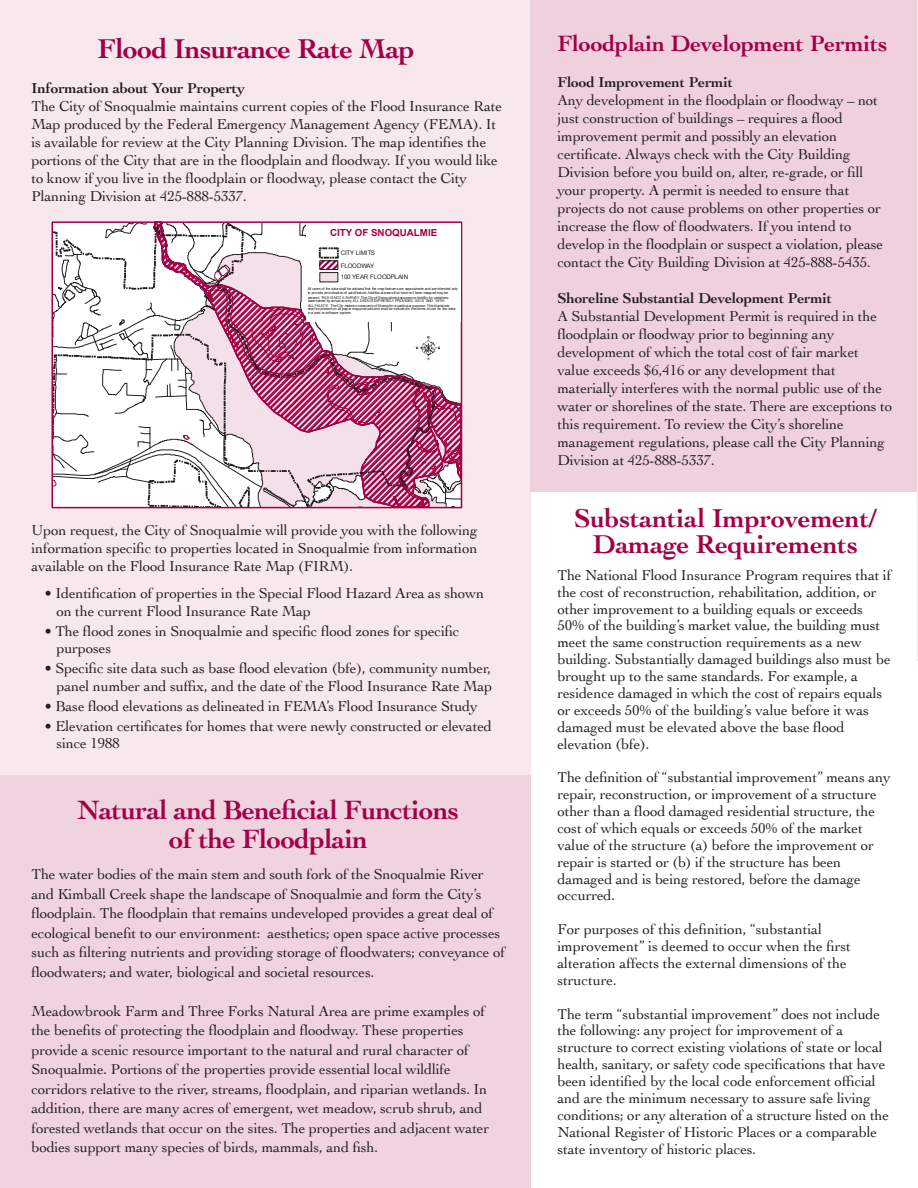
<style>
.page{position:relative;width:918px;height:1188px;background:#fff}
.page>*{position:absolute;margin:0;border:0;box-sizing:border-box;transform-origin:0 0}
.t1{font:700 28.5px "Cochin";letter-spacing:-.02em;color:#a30046}
.t2{font:700 27.75px/28.8px "Cochin";letter-spacing:-.02em;color:#a30046;text-align:center}
.t3{font:700 27px/25.8px "Cochin";letter-spacing:-.005em;color:#a30046;text-align:center}
.t4{font:700 23.25px "Cochin";letter-spacing:-.01em;color:#a30046}
.t5{font:15px/16.8px "Cochin";letter-spacing:-.01em;color:#231f20}
.t6{font:700 15px "Cochin";letter-spacing:-.01em;color:#231f20}
.t7{font:700 9.75px "Arial";color:#a30046}
.t8{font:6.15px/12.1px "Arial";letter-spacing:-.045em;color:#231f20}
.t9{font:3.75px/3.8px "Arial";letter-spacing:-.055em;color:#231f20}
</style>
<div class="page">
<div style="left:0;top:0;width:530px;height:776px;background:#f7e8ee"></div>
<div style="left:0;top:776px;width:530px;height:412px;background:#efd4e0"></div>
<div style="left:530px;top:0;width:388px;height:492px;background:#efd1de"></div>
<svg style="left:53px;top:222px;width:410px;height:286px"></svg>
<h1 class="t1" style="left:97px;top:32px;width:319px">Flood Insurance Rate Map</h1>
<p class="t6" style="left:31px;top:80px;width:215px">Information about Your Property</p>
<p class="t5" style="left:31px;top:97px;width:472px;line-height:18px">The City of Snoqualmie maintains current copies of the Flood Insurance Rate Map produced by the Federal Emergency Management Agency (FEMA). It is available for review at the City Planning Division. The map identifies the portions of the City that are in the floodplain and floodway. If you would like to know if you live in the floodplain or floodway, please contact the City Planning Division at 425-888-5337.</p>
<p class="t7" style="left:330px;top:226px;width:109px">CITY OF SNOQUALMIE</p>
<p class="t8" style="left:341px;top:247px;width:69px">CITY LIMITS<br>FLOODWAY<br>100 YEAR FLOODPLAIN</p>
<p class="t9" style="left:308px;top:287px;width:151px">All users of the data shall be advised that the map feature s are approxima te and are intended only to provide an in dicati on of sai d feature.Addi tion al a rea s th at have no t been mapp ed may be</p>
<p class="t9" style="left:308px;top:295px;width:142px">pre sen t. THIS IS NOT A SURVEY. Th e City of Snoqu almie a ssumes no lia bility for variations ascertained by actual survey.ALL DATA IS EXPRESSLY PROVIDED ´AS IS´ AND ´WITH</p>
<p class="t9" style="left:308px;top:303px;width:149px">ALL FAULTS´. The Ci ty makes n o warranty of fitness fo r a particul ar purpose. This di sclai mer shal l b e present on all pap er map prod ucts and shall be include d in the terms of use for this data ina web or software system.</p>
<p class="t5" style="left:31px;top:521px;width:448px;line-height:18px;text-align:justify">Upon request, the City of Snoqualmie will provide you with the following information specific to properties located in Snoqualmie from information available on the Flood Insurance Rate Map (FIRM).</p>
<p class="t5" style="left:56px;top:585px;width:429px;line-height:17.2px;text-indent:-12px">• Identification of properties in the Special Flood Hazard Area as shown on the current Flood Insurance Rate Map</p>
<p class="t5" style="left:56px;top:622px;width:405px;line-height:17.2px;text-indent:-12px">• The flood zones in Snoqualmie and specific flood zones for specific purposes</p>
<p class="t5" style="left:44px;top:660px;width:449px;line-height:17.2px;text-align:right">• Specific site data such as base flood elevation (bfe), community number, panel number and suffix, and the date of the Flood Insurance Rate Map</p>
<p class="t5" style="left:44px;top:698px;width:435px">• Base flood elevations as delineated in FEMA’s Flood Insurance Study</p>
<p class="t5" style="left:56px;top:718px;width:437px;line-height:17.2px;text-indent:-12px">• Elevation certificates for homes that were newly constructed or elevated since 1988</p>
<h2 class="t2" style="left:78px;top:795px;width:383px">Natural and Beneficial Functions of the Floodplain</h2>
<p class="t5" style="left:31px;top:865px;width:475px;line-height:19.5px">The water bodies of the main stem and south fork of the Snoqualmie River and Kimball Creek shape the landscape of Snoqualmie and form the City’s floodplain. The floodplain that remains undeveloped provides a great deal of ecological benefit to our environment: aesthetics; open space active processes such as filtering nutrients and providing storage of floodwaters; conveyance of floodwaters; and water, biological and societal resources.</p>
<p class="t5" style="left:31px;top:1001px;width:459px;line-height:19.5px">Meadowbrook Farm and Three Forks Natural Area are prime examples of the benefits of protecting the floodplain and floodway. These properties provide a scenic resource important to the natural and rural character of Snoqualmie. Portions of the properties provide essential local wildlife corridors relative to the river, streams, floodplain, and riparian wetlands. In addition, there are many acres of emergent, wet meadow, scrub shrub, and forested wetlands that occur on the sites. The properties and adjacent water bodies support many species of birds, mammals, and fish.</p>
<h3 class="t4" style="left:557px;top:29px;width:332px">Floodplain Development Permits</h3>
<p class="t6" style="left:557px;top:73px;width:177px">Flood Improvement Permit</p>
<p class="t5" style="left:557px;top:91px;width:327px;line-height:18px">Any development in the floodplain or floodway – not just construction of buildings – requires a flood improvement permit and possibly an elevation certificate. Always check with the City Building Division before you build on, alter, re-grade, or fill your property. A permit is needed to ensure that projects do not cause problems on other properties or increase the flow of floodwaters. If you intend to develop in the floodplain or suspect a violation, please contact the City Building Division at 425-888-5435.</p>
<p class="t6" style="left:557px;top:289px;width:276px">Shoreline Substantial Development Permit</p>
<p class="t5" style="left:557px;top:307px;width:336px;line-height:18px">A Substantial Development Permit is required in the floodplain or floodway prior to beginning any development of which the total cost of fair market value exceeds $6,416 or any development that materially interferes with the normal public use of the water or shorelines of the state. There are exceptions to this requirement. To review the City’s shoreline management regulations, please call the City Planning Division at 425-888-5337.</p>
<h3 class="t3" style="left:574px;top:505px;width:304px">Substantial Improvement/<br>Damage Requirements</h3>
<p class="t5" style="left:557px;top:567px;width:335px">The National Flood Insurance Program requires that if the cost of reconstruction, rehabilitation, addition, or other improvement to a building equals or exceeds 50% of the building’s market value, the building must meet the same construction requirements as a new building. Substantially damaged buildings also must be brought up to the same standards. For example, a residence damaged in which the cost of repairs equals or exceeds 50% of the building’s value before it was damaged must be elevated above the base flood elevation (bfe).</p>
<p class="t5" style="left:557px;top:769px;width:335px">The definition of “substantial improvement” means any repair, reconstruction, or improvement of a structure other than a flood damaged residential structure, the cost of which equals or exceeds 50% of the market value of the structure (a) before the improvement or repair is started or (b) if the structure has been damaged and is being restored, before the damage occurred.</p>
<p class="t5" style="left:557px;top:921px;width:295px">For purposes of this definition, “substantial improvement” is deemed to occur when the first alteration affects the external dimensions of the structure.</p>
<p class="t5" style="left:557px;top:1005px;width:333px">The term “substantial improvement” does not include the following: any project for improvement of a structure to correct existing violations of state or local health, sanitary, or safety code specifications that have been identified by the local code enforcement official and are the minimum necessary to assure safe living conditions; or any alteration of a structure listed on the National Register of Historic Places or a comparable state inventory of historic places.</p>
</div>
